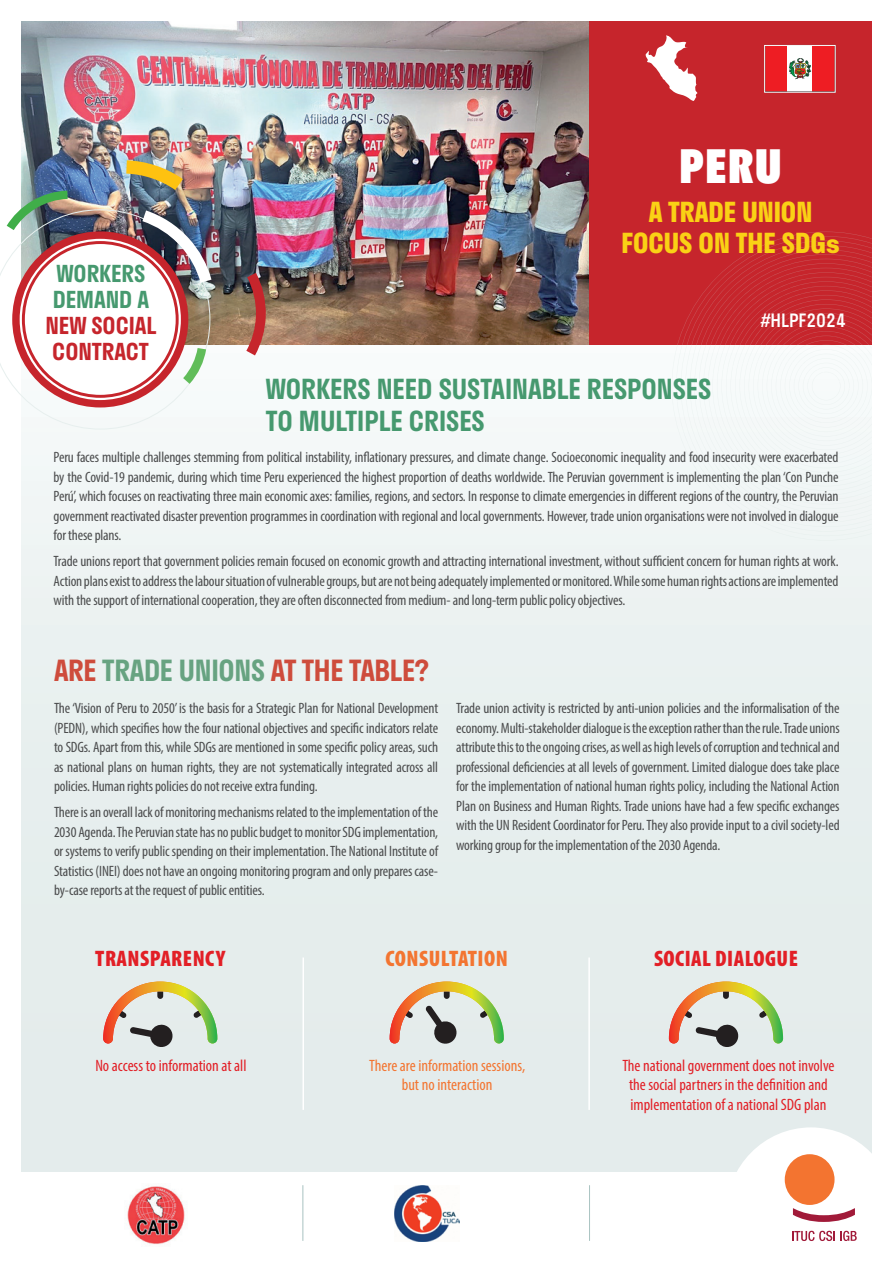
<style>
.page{position:relative;width:893px;height:1263px;background:#fff}
.page>*{position:absolute;margin:0;border:0;box-sizing:border-box;transform-origin:0 0}
.t1{font:900 45px "Stratos";color:#fff}
.t2{font:600 28.5px "Stratos";letter-spacing:-.01em;color:#ce4c3c}
.t3{font:600 27px/32.4px "Stratos";color:#46996f}
.t4{font:700 27px/31.5px "Stratos";color:#fad115;text-align:center}
.t5{font:600 22.95px/26.1px "Stratos";letter-spacing:-.005em;color:#c6252c}
.t6{font:600 22.95px/26.1px "Stratos";letter-spacing:-.005em;color:#46996f}
.t7{font:900 condensed 22.5px "Myriad Pro";letter-spacing:.02em;color:#e21f26}
.t8{font:900 condensed 22.5px "Myriad Pro";letter-spacing:.02em;color:#f37531}
.t9{font:500 18px "Stratos";color:#fff}
.t10{font:condensed 16.5px/19.5px "Myriad Pro";color:#e21f26;text-align:center}
.t11{font:condensed 16.5px/19.5px "Myriad Pro";color:#f37531;text-align:center}
.t12{font:condensed 15px/19.5px "Myriad Pro";letter-spacing:-.01em;color:#4b4c4d;text-align:justify}
.s1{color:#67a381}
</style>
<div class="page">
<div style="left:21px;top:23px;width:851px;height:1148px;background:linear-gradient(to right,#eaf1f0,#e8f0ef)"></div>
<img style="left:22px;top:21px;width:567px;height:324px">
<div style="left:589px;top:21px;width:283px;height:324px;background:#c6252c"></div>
<div style="left:765px;top:45px;width:70px;height:47px;background:#fff"></div>
<div style="left:765px;top:45px;width:22px;height:47px;background:#ee1d23"></div>
<div style="left:813px;top:45px;width:22px;height:47px;background:#ee1d23"></div>
<svg style="left:789px;top:58px;width:22px;height:22px"></svg>
<div style="left:764px;top:45px;width:72px;height:48px;border:1px solid #fff"></div>
<svg style="left:646px;top:35px;width:51px;height:66px"></svg>
<svg style="left:672px;top:232px;width:200px;height:309px;fill:#f1f5f5"></svg>
<svg style="left:0;top:210px;width:210px;height:219px"></svg>
<svg style="left:246px;top:273px;width:20px;height:82px"></svg>
<svg style="left:7px;top:191px;width:61px;height:39px"></svg>
<svg style="left:126px;top:160px;width:57px;height:30px"></svg>
<img style="left:142px;top:210px;width:69px;height:73px">
<svg style="left:183px;top:348px;width:23px;height:36px"></svg>
<img style="left:395px;top:1185px;width:65px;height:56px">
<hr style="left:589px;top:1185px;width:1px;height:56px;background:#a9c3c1">
<hr style="left:302px;top:1185px;width:1px;height:56px;background:#a9c3c1">
<svg style="left:726px;top:1127px;width:146px;height:114px"></svg>
<hr style="left:302px;top:957px;width:2px;height:153px;background:#fff">
<hr style="left:588px;top:957px;width:2px;height:153px;background:#fff">
<svg style="left:103px;top:981px;width:114px;height:67px"></svg>
<svg style="left:669px;top:981px;width:114px;height:67px"></svg>
<svg style="left:390px;top:981px;width:114px;height:64px"></svg>
<img style="left:127px;top:1185px;width:58px;height:60px">
<h1 class="t1" style="left:680px;top:131px;width:103px">PERU</h1>
<h3 class="t4" style="left:621px;top:195px;width:220px">A TRADE UNION<br>FOCUS ON THE SDGs</h3>
<h3 class="t6" style="left:53px;top:259px;width:98px">WORKERS<br>DEMAND A</h3>
<h3 class="t5" style="left:45px;top:312px;width:113px">NEW SOCIAL<br>CONTRACT</h3>
<p class="t9" style="left:761px;top:306px;width:87px">#HLPF2024</p>
<h3 class="t3" style="left:266px;top:372px;width:447px">WORKERS NEED SUSTAINABLE RESPONSES<br>TO MULTIPLE CRISES</h3>
<p class="t12" style="left:54px;top:447px;width:786px">Peru faces multiple challenges stemming from political instability, inflationary pressures, and climate change. Socioeconomic inequality and food insecurity were exacerbated by the Covid-19 pandemic, during which time Peru experienced the highest proportion of deaths worldwide. The Peruvian government is implementing the plan ‘Con Punche Perú’, which focuses on reactivating three main economic axes: families, regions, and sectors. In response to climate emergencies in different regions of the country, the Peruvian government reactivated disaster prevention programmes in coordination with regional and local governments. However, trade union organisations were not involved in dialogue for these plans.</p>
<p class="t12" style="left:54px;top:551px;width:786px">Trade unions report that government policies remain focused on economic growth and attracting international investment, without sufficient concern for human rights at work.<br>Action plans exist to address the labour situation of vulnerable groups, but are not being adequately implemented or monitored. While some human rights actions are implemented with the support of international cooperation, they are often disconnected from medium- and long-term public policy objectives.</p>
<h2 class="t2" style="left:54px;top:647px;width:376px">ARE <span class="s1">TRADE UNIONS</span> AT THE TABLE?</h2>
<p class="t12" style="left:54px;top:698px;width:386px">The ‘Vision of Peru to 2050’ is the basis for a Strategic Plan for National Development (PEDN), which specifies how the four national objectives and specific indicators relate to SDGs. Apart from this, while SDGs are mentioned in some specific policy areas, such as national plans on human rights, they are not systematically integrated across all policies. Human rights policies do not receive extra funding.</p>
<p class="t12" style="left:54px;top:802px;width:386px">There is an overall lack of monitoring mechanisms related to the implementation of the 2030 Agenda. The Peruvian state has no public budget to monitor SDG implementation, or systems to verify public spending on their implementation. The National Institute of Statistics (INEI) does not have an ongoing monitoring program and only prepares case&shy;by-case reports at the request of public entities.</p>
<p class="t12" style="left:456px;top:698px;width:385px">Trade union activity is restricted by anti-union policies and the informalisation of the economy. Multi-stakeholder dialogue is the exception rather than the rule. Trade unions attribute this to the ongoing crises, as well as high levels of corruption and technical and professional deficiencies at all levels of government. Limited dialogue does take place for the implementation of national human rights policy, including the National Action Plan on Business and Human Rights. Trade unions have had a few specific exchanges with the UN Resident Coordinator for Peru. They also provide input to a civil society-led working group for the implementation of the 2030 Agenda.</p>
<h3 class="t7" style="left:95px;top:946px;width:131px">TRANSPARENCY</h3>
<h3 class="t8" style="left:386px;top:946px;width:124px">CONSULTATION</h3>
<h3 class="t7" style="left:654px;top:946px;width:145px">SOCIAL DIALOGUE</h3>
<p class="t10" style="left:95px;top:1055px;width:153px">No access to information at all</p>
<p class="t11" style="left:369px;top:1055px;width:158px">There are information sessions, but no interaction</p>
<p class="t10" style="left:622px;top:1055px;width:214px">The national government does not involve the social partners in the definition and implementation of a national SDG plan</p>
</div>
